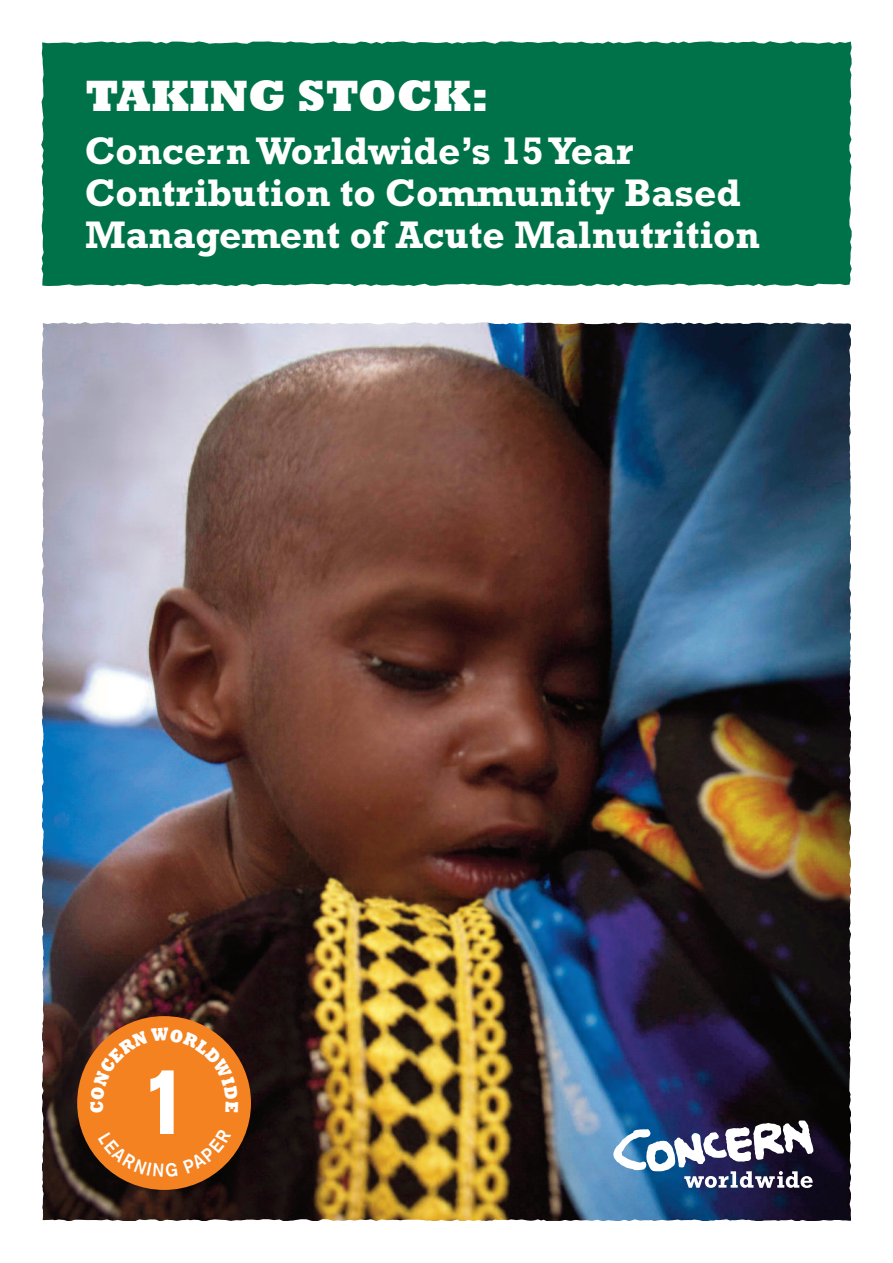
<style>
.page{position:relative;width:893px;height:1263px;background:#fff}
.page>*{position:absolute;margin:0;border:0;box-sizing:border-box;transform-origin:0 0}
.t1{font:800 condensed 90px "Akzidenz Grotesk BE";color:#fff}
.t2{font:800 45px "Rockwell";color:#fff}
.t3{font:700 39px/42px "Rockwell";color:#fff}
</style>
<div class="page">
<img style="left:42px;top:323px;width:809px;height:898px">
<div style="left:41px;top:41px;width:811px;height:245px;background:#007249"></div>
<div style="left:77px;top:1016px;width:174px;height:174px;background:#f58220;border-radius:50%"></div>
<svg style="left:613px;top:1120px;width:201px;height:68px"></svg>
<svg style="left:98px;top:1158px;width:133px;height:19px"></svg>
<svg style="left:90px;top:1028px;width:148px;height:30px"></svg>
<p class="t2" style="left:85px;top:69px;width:405px">TAKING STOCK:</p>
<p class="t3" style="left:85px;top:134px;width:676px">ConcernWorldwide’s 15Year<br>Contribution to Community Based<br>Management of Acute Malnutrition</p>
<h1 class="t1" style="left:143px;top:1070px;width:46px">1</h1>
</div>
